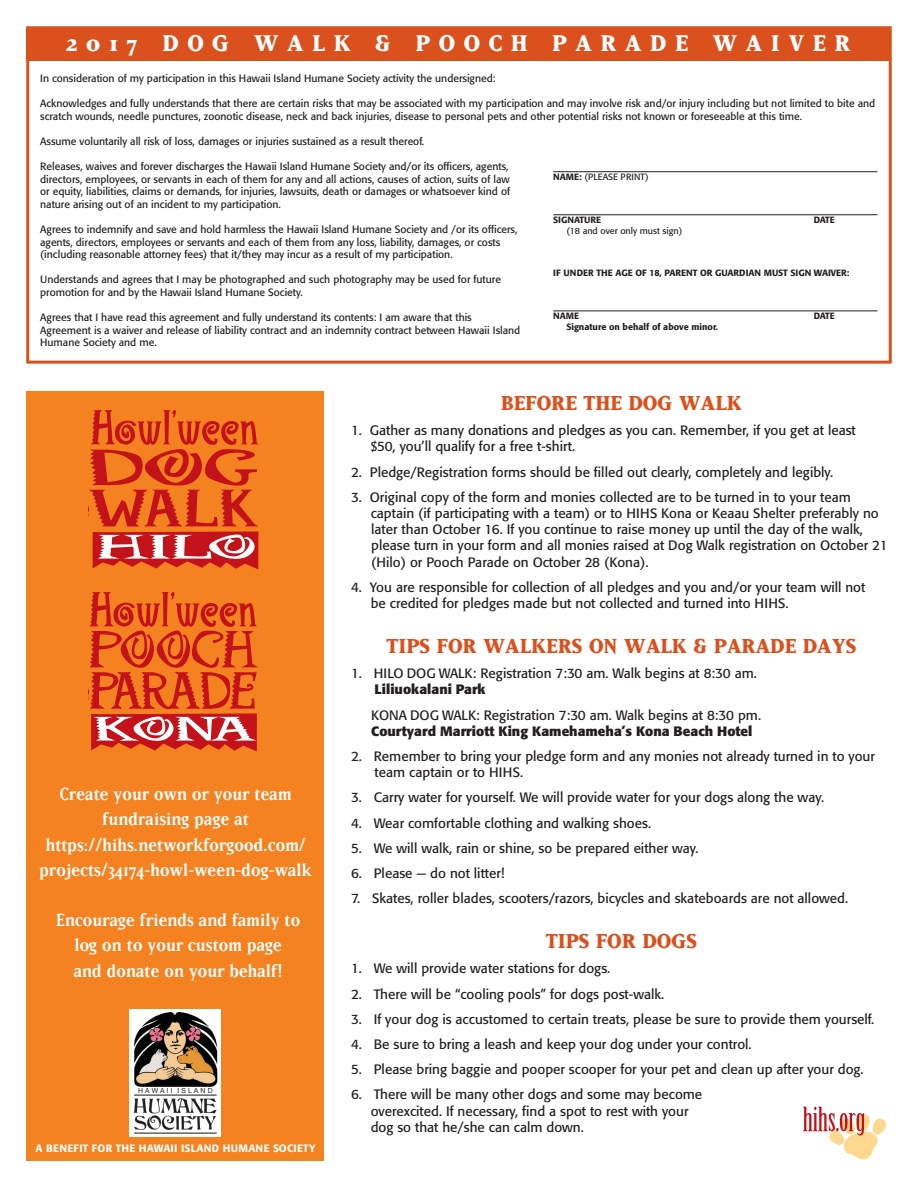
<style>
.page{position:relative;width:918px;height:1188px;background:#fff}
.page>*{position:absolute;margin:0;border:0;box-sizing:border-box;transform-origin:0 0}
.t1{font:300 36.45px "Mambo";color:#fff;scale:2.38 1}
.t2{font:800 27px "Matrix";letter-spacing:.32em;color:#fff}
.t3{font:800 24px "Matrix";color:#da511d}
.t4{font:700 21px/25.2px "Matrix";letter-spacing:.01em;color:#fff;text-align:center;scale:.9 1}
.t5{font:13.5px/16.2px "Formata";color:#231f20}
.t6{font:700 13.5px "Formata";color:#231f20}
.t7{font:10.5px/12.6px "Formata";color:#231f20}
.t8{font:500 10.5px "Formata";letter-spacing:.02em;color:#fff}
.t9{font:500 9px "Formata";color:#231f20}
.t10{font:9px "Formata";color:#231f20}
.t11{font:6.9px "Helvetica Neue";letter-spacing:.305em;color:#231f20}
.s1{font-weight:500}
</style>
<div class="page">
<div style="left:26px;top:26px;width:866px;height:338px;border:3px solid #da511d"></div>
<div style="left:26px;top:27px;width:864px;height:34px;background:#da511d"></div>
<hr style="left:553px;top:171px;width:325px;height:1px;background:#231f20">
<hr style="left:553px;top:214px;width:325px;height:1px;background:#231f20">
<hr style="left:553px;top:310px;width:325px;height:1px;background:#231f20">
<div style="left:26px;top:392px;width:298px;height:769px;background:#f58220"></div>
<svg style="left:89px;top:410px;width:170px;height:159px"></svg>
<svg style="left:89px;top:592px;width:169px;height:160px"></svg>
<div style="left:129px;top:1009px;width:92px;height:128px;background:#fff"></div>
<img style="left:134px;top:1013px;width:83px;height:74px">
<hr style="left:141px;top:1086px;width:69px;height:1px;background:#231f20">
<svg style="left:134px;top:1094px;width:83px;height:40px"></svg>
<img style="left:134px;top:1099px;width:83px;height:31px">
<svg style="left:803px;top:1107px;width:83px;height:52px"></svg>
<h2 class="t2" style="left:66px;top:29px;width:143px">2017 DOG</h2>
<h2 class="t2" style="left:254px;top:29px;width:56px">W ALK</h2>
<h2 class="t2" style="left:375px;top:29px;width:87px">&amp; P OOCH</h2>
<h2 class="t2" style="left:552px;top:29px;width:47px">P ARADE</h2>
<h2 class="t2" style="left:713px;top:29px;width:139px">WAIVER</h2>
<p class="t7" style="left:40px;top:72px;width:457px">In consideration of my participation in this Hawaii Island Humane Society activity the undersigned:</p>
<p class="t7" style="left:40px;top:97px;width:837px">Acknowledges and fully understands that there are certain risks that may be associated with my participation and may involve risk and/or injury including but not limited to bite and scratch wounds, needle punctures, zoonotic disease, neck and back injuries, disease to personal pets and other potential risks not known or foreseeable at this time.</p>
<p class="t7" style="left:40px;top:135px;width:386px">Assume voluntarily all risk of loss, damages or injuries sustained as a result thereof.</p>
<p class="t7" style="left:40px;top:160px;width:471px">Releases, waives and forever discharges the Hawaii Island Humane Society and/or its officers, agents, directors, employees, or servants in each of them for any and all actions, causes of action, suits of law or equity, liabilities, claims or demands, for injuries, lawsuits, death or damages or whatsoever kind of nature arising out of an incident to my participation.</p>
<p class="t7" style="left:40px;top:223px;width:479px">Agrees to indemnify and save and hold harmless the Hawaii Island Humane Society and /or its officers, agents, directors, employees or servants and each of them from any loss, liability, damages, or costs (including reasonable attorney fees) that it/they may incur as a result of my participation.</p>
<p class="t7" style="left:40px;top:273px;width:462px">U nderstands and agrees that I may be photographed and such photography may be used for future promotion for and by the Hawaii Island Humane Society.</p>
<p class="t7" style="left:40px;top:311px;width:482px">Agrees that I have read this agreement and fully understand its contents: I am aware that this<br>Agreement is a waiver and release of liability contract and an indemnity contract between Hawaii Island<br>Humane Society and me.</p>
<p class="t10" style="left:553px;top:172px;width:97px"><span class="s1">NAME:</span> (please print)</p>
<p class="t9" style="left:553px;top:214px;width:50px">SIGNATURE</p>
<p class="t9" style="left:814px;top:214px;width:23px">DATE</p>
<p class="t10" style="left:566px;top:225px;width:117px">(18 and over only must sign)</p>
<p class="t9" style="left:553px;top:268px;width:298px">IF UNDER THE AGE OF 18, PARENT OR GUARDIAN MUST SIGN WAIVER:</p>
<p class="t9" style="left:553px;top:310px;width:28px">NAME</p>
<p class="t9" style="left:814px;top:310px;width:23px">DATE</p>
<p class="t9" style="left:566px;top:321px;width:153px">SIGNATURE ON BEHALF OF ABOVE MINOR.</p>
<h1 class="t1" style="left:94px;top:712px;width:69px">KONA</h1>
<h3 class="t4" style="left:40px;top:782px;width:304px">Create your own or your team fundraising page at https://hihs.networkforgood.com/ projects/34174-howl-ween-dog-walk</h3>
<h3 class="t4" style="left:56px;top:908px;width:273px">Encourage friends and family to log on to your custom page<br>and donate on your behalf!</h3>
<p class="t11" style="left:138px;top:1085px;width:76px">HAWAII ISLAND</p>
<p class="t8" style="left:36px;top:1142px;width:281px">A BENEFIT FOR THE HAWAII ISLAND HUMANE SOCIETY</p>
<h3 class="t3" style="left:501px;top:390px;width:27px">BEFORE</h3>
<h3 class="t3" style="left:583px;top:390px;width:14px">THE</h3>
<h3 class="t3" style="left:628px;top:390px;width:88px">DOG WALK</h3>
<p class="t5" style="left:371px;top:422px;width:487px;text-indent:-20px">1. Gather as many donations and pledges as you can. Remember, if you get at least $50, you’ll qualify for a free t-shirt.</p>
<p class="t5" style="left:351px;top:464px;width:484px">2. Pledge/Registration forms should be filled out clearly, completely and legibly.</p>
<p class="t5" style="left:371px;top:489px;width:518px;text-indent:-20px">3. Original copy of the form and monies collected are to be turned in to your team captain (if participating with a team) or to HIHS Kona or Keaau Shelter preferably no later than October 16. If you continue to raise money up until the day of the walk, please turn in your form and all monies raised at Dog Walk registration on October 21 (Hilo) or Pooch Parade on October 28 (Kona).</p>
<p class="t5" style="left:371px;top:579px;width:496px;text-indent:-20px">4. You are responsible for collection of all pledges and you and/or your team will not be credited for pledges made but not collected and turned into HIHS.</p>
<h3 class="t3" style="left:387px;top:633px;width:133px">TIPS FOR WALKERS</h3>
<h3 class="t3" style="left:589px;top:633px;width:52px">ON WALK</h3>
<h3 class="t3" style="left:693px;top:633px;width:124px">&amp; PARADE DAYS</h3>
<p class="t5" style="left:351px;top:665px;width:407px">1. HILO DOG WALK: Registration 7:30 am. Walk begins at 8:30 am.</p>
<p class="t6" style="left:375px;top:681px;width:113px">Liliuokalani Park</p>
<p class="t5" style="left:371px;top:707px;width:391px">KONA DOG WALK: Registration 7:30 am. Walk begins at 8:30 pm.</p>
<p class="t6" style="left:371px;top:722px;width:383px">Courtyard Marriott King Kamehameha’s Kona Beach Hotel</p>
<p class="t5" style="left:375px;top:748px;width:502px;text-indent:-24px">2. Remember to bring your pledge form and any monies not already turned in to your team captain or to HIHS.</p>
<p class="t5" style="left:351px;top:789px;width:475px">3. Carry water for yourself. We will provide water for your dogs along the way.</p>
<p class="t5" style="left:351px;top:815px;width:302px">4. Wear comfortable clothing and walking shoes.</p>
<p class="t5" style="left:351px;top:840px;width:349px">5. We will walk, rain or shine, so be prepared either way.</p>
<p class="t5" style="left:351px;top:865px;width:155px">6. Please — do not litter!</p>
<p class="t5" style="left:351px;top:890px;width:499px">7. Skates, roller blades, scooters/razors, bicycles and skateboards are not allowed.</p>
<h3 class="t3" style="left:546px;top:929px;width:65px">TIPS FOR</h3>
<h3 class="t3" style="left:642px;top:929px;width:29px">DOGS</h3>
<p class="t5" style="left:351px;top:960px;width:261px">1. We will provide water stations for dogs.</p>
<p class="t5" style="left:351px;top:986px;width:315px">2. There will be “cooling pools” for dogs post-walk.</p>
<p class="t5" style="left:351px;top:1011px;width:525px">3. If your dog is accustomed to certain treats, please be sure to provide them yourself.</p>
<p class="t5" style="left:351px;top:1036px;width:402px">4. Be sure to bring a leash and keep your dog under your control.</p>
<p class="t5" style="left:351px;top:1061px;width:514px">5. Please bring baggie and pooper scooper for your pet and clean up after your dog.</p>
<p class="t5" style="left:371px;top:1086px;width:333px;text-indent:-20px">6. There will be many other dogs and some may become overexcited. If necessary, find a spot to rest with your dog so that he/she can calm down.</p>
</div>
